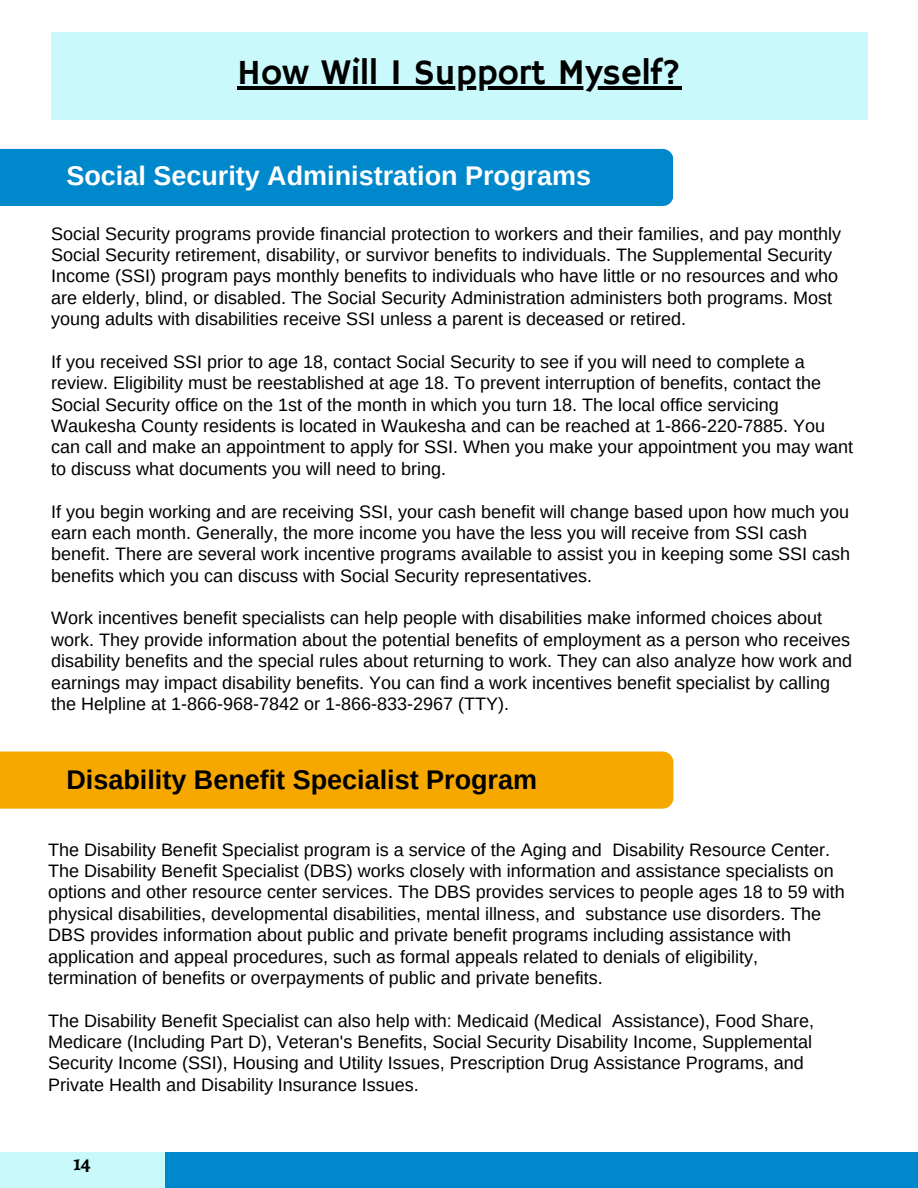
<style>
.page{position:relative;width:918px;height:1188px;background:#fff}
.page>*{position:absolute;margin:0;border:0;box-sizing:border-box;transform-origin:0 0}
.t1{font:36px "Hammersmith One";color:#000}
.t2{font:700 27px "Arimo";color:#fff}
.t3{font:700 27px "Arimo";color:#000}
.t4{font:700 21px "Alegreya";color:#000}
.t5{font:18px/21.3px "Arimo";color:#000}
</style>
<div class="page">
<div style="left:51px;top:32px;width:816px;height:88px;background:#c9f9fa"></div>
<div style="left:0;top:149px;width:673px;height:57px;background:#08c"></div>
<hr style="left:237px;top:87px;width:444px;height:3px;background:#000">
<div style="left:0;top:752px;width:673px;height:57px;background:#f7a800"></div>
<div style="left:0;top:1152px;width:196px;height:36px;background:#c9f9fa"></div>
<div style="left:165px;top:1152px;width:753px;height:36px;background:#08c"></div>
<p class="t1" style="left:237px;top:52px;width:445px">How Will I Support Myself?</p>
<p class="t2" style="left:66px;top:160px;width:526px">Social Security Administration Programs</p>
<h2 class="t5" style="left:51px;top:223px;width:791px">Social Security programs provide financial protection to workers and their families, and pay monthly Social Security retirement, disability, or survivor benefits to individuals. The Supplemental Security Income (SSI) program pays monthly benefits to individuals who have little or no resources and who are elderly, blind, or disabled. The Social Security Administration administers both programs. Most young adults with disabilities receive SSI unless a parent is deceased or retired.</h2>
<p class="t5" style="left:51px;top:351px;width:803px">If you received SSI prior to age 18, contact Social Security to see if you will need to complete a review. Eligibility must be reestablished at age 18. To prevent interruption of benefits, contact the Social Security office on the 1st of the month in which you turn 18. The local office servicing Waukesha County residents is located in Waukesha and can be reached at 1-866-220-7885. You can call and make an appointment to apply for SSI. When you make your appointment you may want to discuss what documents you will need to bring.</p>
<p class="t5" style="left:51px;top:501px;width:800px">If you begin working and are receiving SSI, your cash benefit will change based upon how much you earn each month. Generally, the more income you have the less you will receive from SSI cash benefit. There are several work incentive programs available to assist you in keeping some SSI cash benefits which you can discuss with Social Security representatives.</p>
<p class="t5" style="left:51px;top:608px;width:802px">Work incentives benefit specialists can help people with disabilities make informed choices about work. They provide information about the potential benefits of employment as a person who receives disability benefits and the special rules about returning to work. They can also analyze how work and earnings may impact disability benefits. You can find a work incentives benefit specialist by calling the Helpline at 1-866-968-7842 or 1-866-833-2967 (TTY).</p>
<h2 class="t3" style="left:66px;top:764px;width:472px">Disability Benefit Specialist Program</h2>
<p class="t5" style="left:48px;top:839px;width:798px">The Disability Benefit Specialist program is a service of the Aging and Disability Resource Center.<br>The Disability Benefit Specialist (DBS) works closely with information and assistance specialists on options and other resource center services. The DBS provides services to people ages 18 to 59 with physical disabilities, developmental disabilities, mental illness, and substance use disorders. The DBS provides information about public and private benefit programs including assistance with application and appeal procedures, such as formal appeals related to denials of eligibility, termination of benefits or overpayments of public and private benefits.</p>
<p class="t5" style="left:48px;top:1010px;width:768px">The Disability Benefit Specialist can also help with: Medicaid (Medical Assistance), Food Share, Medicare (Including Part D), Veteran's Benefits, Social Security Disability Income, Supplemental Security Income (SSI), Housing and Utility Issues, Prescription Drug Assistance Programs, and Private Health and Disability Insurance Issues.</p>
<p class="t4" style="left:73px;top:1149px;width:19px">14</p>
</div>
